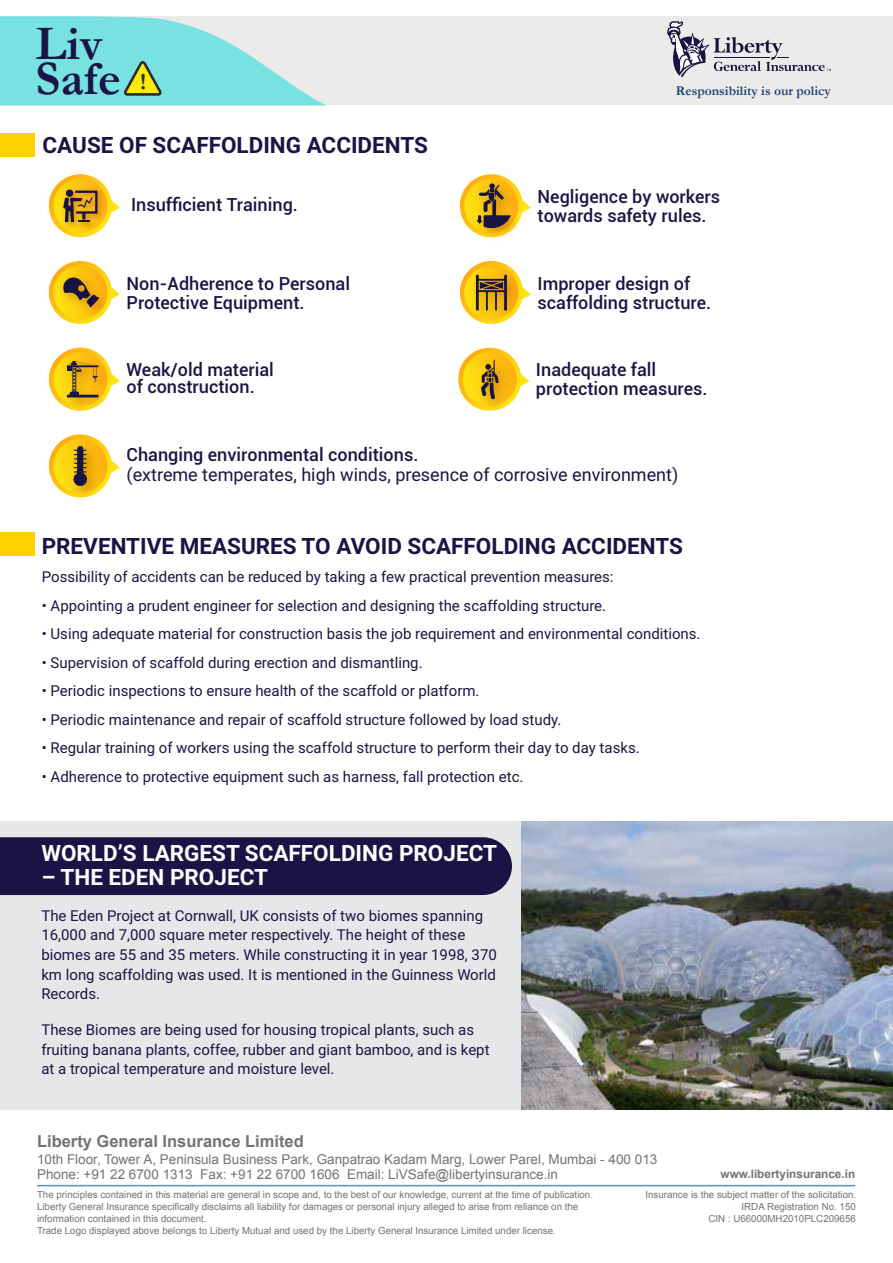
<style>
.page{position:relative;width:893px;height:1263px;background:#fff}
.page>*{position:absolute;margin:0;border:0;box-sizing:border-box;transform-origin:0 0}
.t1{font:700 48.6px/35.4px "Garamond";color:#1a1446}
.t2{font:700 22.5px "Roboto";color:#1a1446}
.t3{font:700 22.5px "Roboto";color:#fff}
.t4{font:500 18px/19.4px "Roboto";color:#1a1446}
.t5{font:18px "Roboto";color:#1a1446}
.t6{font:700 16.5px "Arial";color:#727372}
.t7{font:15px/19.5px "Roboto";color:#1a1446}
.t8{font:13.5px/15.6px "Arial";color:#727372}
.t9{font:700 13.5px "Garamond";color:#1c427b}
.t10{font:700 11.7px "Arial";color:#727372}
.t11{font:9.75px/12px "Arial";color:#727372;text-align:right}
.s1{font-size:23.85px;color:#2c2a29}
</style>
<div class="page">
<div style="left:92px;top:16px;width:801px;height:89px;background:#ebebea"></div>
<svg style="left:0;top:16px;width:327px;height:90px"></svg>
<svg style="left:667px;top:21px;width:164px;height:56px"></svg>
<hr style="left:37px;top:1185px;width:818px;height:1px;background:#5c8ec1">
<div style="left:0;top:532px;width:35px;height:23px;background:#ffd000"></div>
<div style="left:0;top:133px;width:35px;height:24px;background:#ffd000"></div>
<svg style="left:48px;top:174px;width:72px;height:64px"></svg>
<svg style="left:458px;top:348px;width:71px;height:63px"></svg>
<svg style="left:48px;top:348px;width:72px;height:63px"></svg>
<svg style="left:459px;top:174px;width:72px;height:65px"></svg>
<svg style="left:48px;top:261px;width:72px;height:64px"></svg>
<svg style="left:459px;top:261px;width:72px;height:64px"></svg>
<svg style="left:48px;top:434px;width:72px;height:64px"></svg>
<div style="left:0;top:821px;width:522px;height:289px;background:#e6e7e8"></div>
<div style="left:0;top:837px;width:512px;height:58px;background:#1a1446"></div>
<img style="left:522px;top:821px;width:371px;height:289px">
<h1 class="t1" style="left:36px;top:26px;width:112px">Liv<br>Safe <span class="s1">!</span></h1>
<h2 class="t2" style="left:43px;top:129px;width:387px">CAUSE OF SCAFFOLDING ACCIDENTS</h2>
<p class="t4" style="left:131px;top:194px;width:168px">Insufficient Training.</p>
<p class="t9" style="left:676px;top:81px;width:156px">Responsibility is our policy</p>
<p class="t4" style="left:538px;top:186px;width:184px">Negligence by workers towards safety rules.</p>
<p class="t4" style="left:127px;top:273px;width:225px">Non-Adherence to Personal<br>Protective Equipment.</p>
<p class="t4" style="left:538px;top:273px;width:175px">Improper design of scaffolding structure.</p>
<p class="t4" style="left:127px;top:361px;width:149px;line-height:16.4px">Weak/old material of construction.</p>
<p class="t4" style="left:536px;top:359px;width:173px">Inadequate fall protection measures.</p>
<p class="t4" style="left:127px;top:445px;width:293px">Changing environmental conditions.</p>
<p class="t5" style="left:127px;top:462px;width:553px">(extreme temperates, high winds, presence of corrosive environment)</p>
<h2 class="t2" style="left:42px;top:530px;width:643px">PREVENTIVE MEASURES TO AVOID SCAFFOLDING ACCIDENTS</h2>
<p class="t7" style="left:42px;top:566px;width:573px">Possibility of accidents can be reduced by taking a few practical prevention measures:</p>
<p class="t7" style="left:42px;top:595px;width:566px">• Appointing a prudent engineer for selection and designing the scaffolding structure.</p>
<p class="t7" style="left:42px;top:623px;width:660px">• Using adequate material for construction basis the job requirement and environmental conditions.</p>
<p class="t7" style="left:42px;top:652px;width:382px">• Supervision of scaffold during erection and dismantling.</p>
<p class="t7" style="left:42px;top:680px;width:439px">• Periodic inspections to ensure health of the scaffold or platform.</p>
<p class="t7" style="left:42px;top:709px;width:521px">• Periodic maintenance and repair of scaffold structure followed by load study.</p>
<p class="t7" style="left:42px;top:737px;width:599px">• Regular training of workers using the scaffold structure to perform their day to day tasks.</p>
<p class="t7" style="left:42px;top:766px;width:483px">• Adherence to protective equipment such as harness, fall protection etc.</p>
<h2 class="t3" style="left:41px;top:837px;width:457px">WORLD’S LARGEST SCAFFOLDING PROJECT</h2>
<h2 class="t3" style="left:41px;top:861px;width:228px">– THE EDEN PROJECT</h2>
<p class="t7" style="left:41px;top:905px;width:457px">The Eden Project at Cornwall, UK consists of two biomes spanning 16,000 and 7,000 square meter respectively. The height of these biomes are 55 and 35 meters. While constructing it in year 1998, 370 km long scaffolding was used. It is mentioned in the Guinness World Records.</p>
<p class="t7" style="left:41px;top:1019px;width:450px">These Biomes are being used for housing tropical plants, such as fruiting banana plants, coffee, rubber and giant bamboo, and is kept at a tropical temperature and moisture level.</p>
<p class="t6" style="left:37px;top:1130px;width:268px">Liberty General Insurance Limited</p>
<p class="t8" style="left:37px;top:1151px;width:622px">10th Floor, Tower A, Peninsula Business Park, Ganpatrao Kadam Marg, Lower Parel, Mumbai - 400 013<br>Phone: +91 22 6700 1313 Fax: +91 22 6700 1606 Email: LiVSafe@libertyinsurance.in</p>
<p class="t10" style="left:721px;top:1166px;width:136px">www.libertyinsurance.in</p>
<p class="t11" style="left:708px;top:1200px;width:149px">IRDA Registration No. 150<br>CIN : U66000MH2010PLC209656</p>
<p class="t11" style="left:37px;top:1188px;width:558px;text-align:left">The principles contained in this material are general in scope and, to the best of our knowledge, current at the time of publication.<br>Liberty General Insurance specifically disclaims all liability for damages or personal injury alleged to arise from reliance on the information contained in this document.<br>Trade Logo displayed above belongs to Liberty Mutual and used by the Liberty General Insurance Limited under license.</p>
<p class="t11" style="left:645px;top:1188px;width:212px">Insurance is the subject matter of the solicitation.</p>
</div>
